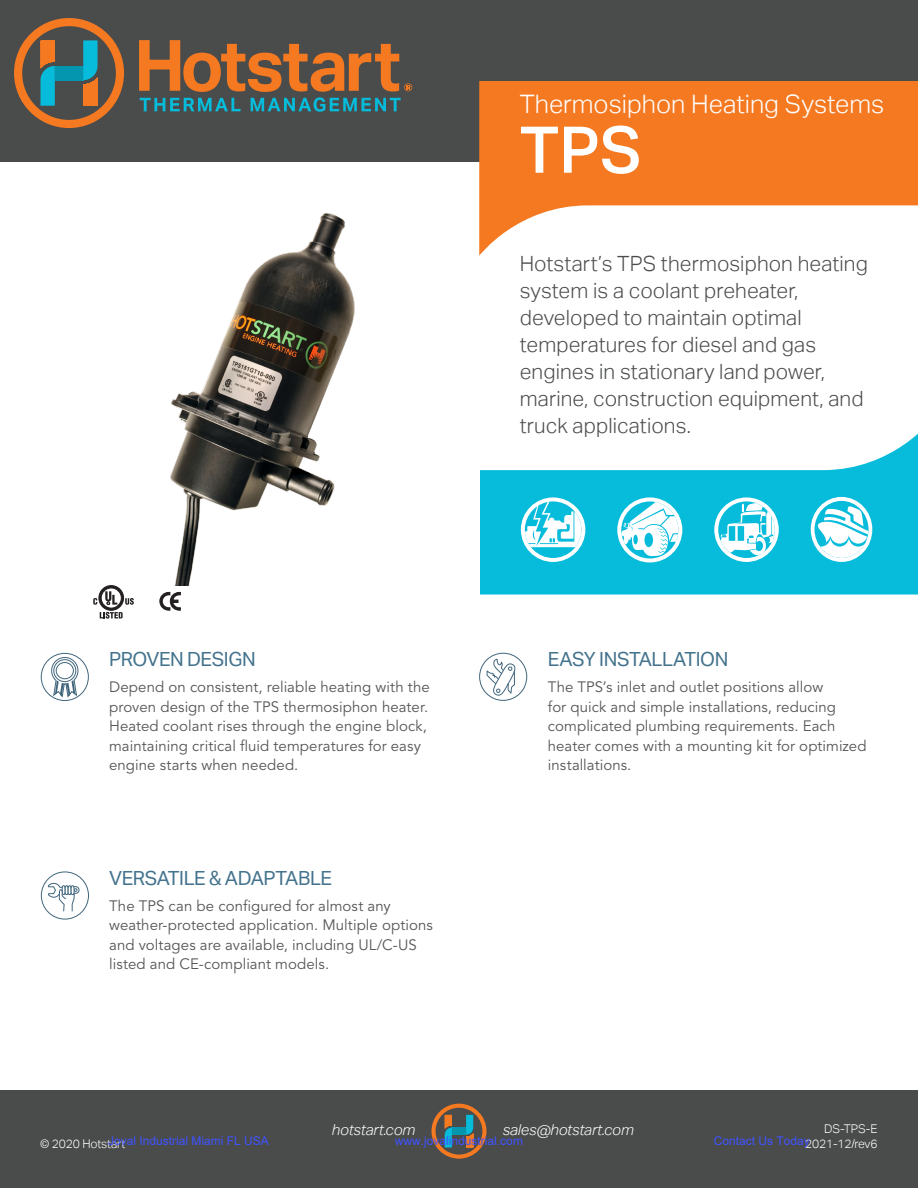
<style>
.page{position:relative;width:918px;height:1188px;background:#fff}
.page>*{position:absolute;margin:0;border:0;box-sizing:border-box;transform-origin:0 0}
.Banner_-_Product_Nam{font:500 64.5px "Aktiv Grotesk";color:#fff}
.Banner_-_Product_Fam{font:300 25.5px "Aktiv Grotesk";color:#fff}
.Banner_-_Product_Sum{font:300 21px/27px "Aktiv Grotesk";letter-spacing:.005em;color:#4b4c4d}
.Product_Features_-_H{font:19.5px "Aktiv Grotesk";letter-spacing:-.02em;color:#44738d}
.Product_Features_-_T{font:15px/19.5px "Avenir LT Std";letter-spacing:.005em;color:#565555}
.Product_Features_-_H-2{font:15px/19.5px "Avenir LT Std";letter-spacing:.005em;color:#565555}
.Footer_-_Email_Link{font:italic 300 15px "Aktiv Grotesk";letter-spacing:-.01em;color:#fff}
.Footer_-_Web_Link{font:italic 300 15px "Aktiv Grotesk";letter-spacing:-.01em;color:#fff}
.t1{font:12px "Arial";color:#4054ff}
.Footer_-_Document_No{font:300 12px "Aktiv Grotesk";letter-spacing:-.01em;color:#fff}
.Footer_-_Copyright{font:300 12px "Aktiv Grotesk";letter-spacing:-.01em;color:#fff}
</style>
<div class="page">
<div style="left:479px;top:653px;width:48px;height:48px;border:1px solid #41667c;border-radius:50%"></div>
<svg style="left:486px;top:658px;width:32px;height:39px"></svg>
<div style="left:41px;top:871px;width:48px;height:49px;border:1px solid #41667c;border-radius:50%"></div>
<svg style="left:47px;top:876px;width:32px;height:44px"></svg>
<div style="left:41px;top:653px;width:48px;height:48px;border:1px solid #41667c;border-radius:50%"></div>
<svg style="left:51px;top:657px;width:28px;height:42px"></svg>
<div style="left:56px;top:662px;width:18px;height:17px;border:1px solid #41667c;border-radius:50%"></div>
<svg style="left:160px;top:592px;width:21px;height:18px"></svg>
<svg style="left:93px;top:598px;width:4px;height:7px"></svg>
<svg style="left:125px;top:598px;width:9px;height:7px"></svg>
<svg style="left:100px;top:612px;width:23px;height:7px"></svg>
<div style="left:99px;top:586px;width:25px;height:24px;background:#231f20;border-radius:50%"></div>
<div style="left:99px;top:586px;width:25px;height:24px;border:1px solid #231f20;border-radius:50%"></div>
<svg style="left:101px;top:588px;width:20px;height:20px"></svg>
<div style="left:101px;top:588px;width:20px;height:20px;border:1px solid #231f20;border-radius:50%"></div>
<svg style="left:105px;top:591px;width:12px;height:14px"></svg>
<img style="left:170px;top:213px;width:185px;height:372px">
<div style="left:0;top:0;width:918px;height:162px;background:#4a4b4b"></div>
<div style="left:0;top:1091px;width:918px;height:97px;background:#4a4b4b"></div>
<svg style="left:14px;top:18px;width:398px;height:110px"></svg>
<svg style="left:431px;top:1104px;width:56px;height:55px"></svg>
<svg style="left:480px;top:433px;width:438px;height:162px;fill:#07bbdb"></svg>
<svg style="left:479px;top:81px;width:439px;height:175px;fill:#f47921"></svg>
<svg style="left:521px;top:497px;width:64px;height:65px"></svg>
<svg style="left:617px;top:497px;width:65px;height:65px"></svg>
<svg style="left:714px;top:497px;width:65px;height:65px"></svg>
<svg style="left:811px;top:497px;width:61px;height:65px"></svg>
<p class="Banner_-_Product_Fam" style="left:520px;top:89px;width:366px">Thermosiphon Heating Systems</p>
<p class="Banner_-_Product_Nam" style="left:520px;top:113px;width:123px">TPS</p>
<p class="Product_Features_-_H" style="left:109px;top:648px;width:148px">PROVEN DESIGN</p>
<p class="Product_Features_-_T" style="left:109px;top:678px;width:322px">Depend on consistent, reliable heating with the proven design of the TPS thermosiphon heater.<br>Heated coolant rises through the engine block, maintaining critical fluid temperatures for easy engine starts when needed.</p>
<p class="Product_Features_-_H" style="left:109px;top:867px;width:225px">VERSATILE &amp; ADAPTABLE</p>
<p class="Product_Features_-_T" style="left:109px;top:896px;width:325px">The TPS can be configured for almost any weather-protected application. Multiple options and voltages are available, including UL/C-US listed and CE-compliant models.</p>
<p class="Banner_-_Product_Sum" style="left:520px;top:250px;width:350px">Hotstart’s TPS thermosiphon heating system is a coolant preheater, developed to maintain optimal temperatures for diesel and gas engines in stationary land power, marine, construction equipment, and truck applications.</p>
<p class="Product_Features_-_H" style="left:548px;top:648px;width:182px">EASY INSTALLATION</p>
<p class="Product_Features_-_H-2" style="left:548px;top:678px;width:320px">The TPS’s inlet and outlet positions allow<br>for quick and simple installations, reducing complicated plumbing requirements. Each heater comes with a mounting kit for optimized installations.</p>
<p class="Footer_-_Document_No" style="left:824px;top:1121px;width:55px">DS-TPS-E</p>
<p class="Footer_-_Document_No" style="left:805px;top:1136px;width:74px">2021-12/rev6</p>
<p class="Footer_-_Web_Link" style="left:332px;top:1121px;width:85px">hotstart.com</p>
<p class="Footer_-_Email_Link" style="left:503px;top:1121px;width:133px">sales@hotstart.com</p>
<p class="t1" style="left:108px;top:1132px;width:162px">Joval Industrial Miami FL USA</p>
<p class="t1" style="left:395px;top:1132px;width:130px">www.jovalindustrial.com</p>
<p class="t1" style="left:714px;top:1132px;width:98px">Contact Us Today</p>
<p class="Footer_-_Copyright" style="left:40px;top:1136px;width:87px">© 2020 Hotstart</p>
</div>
